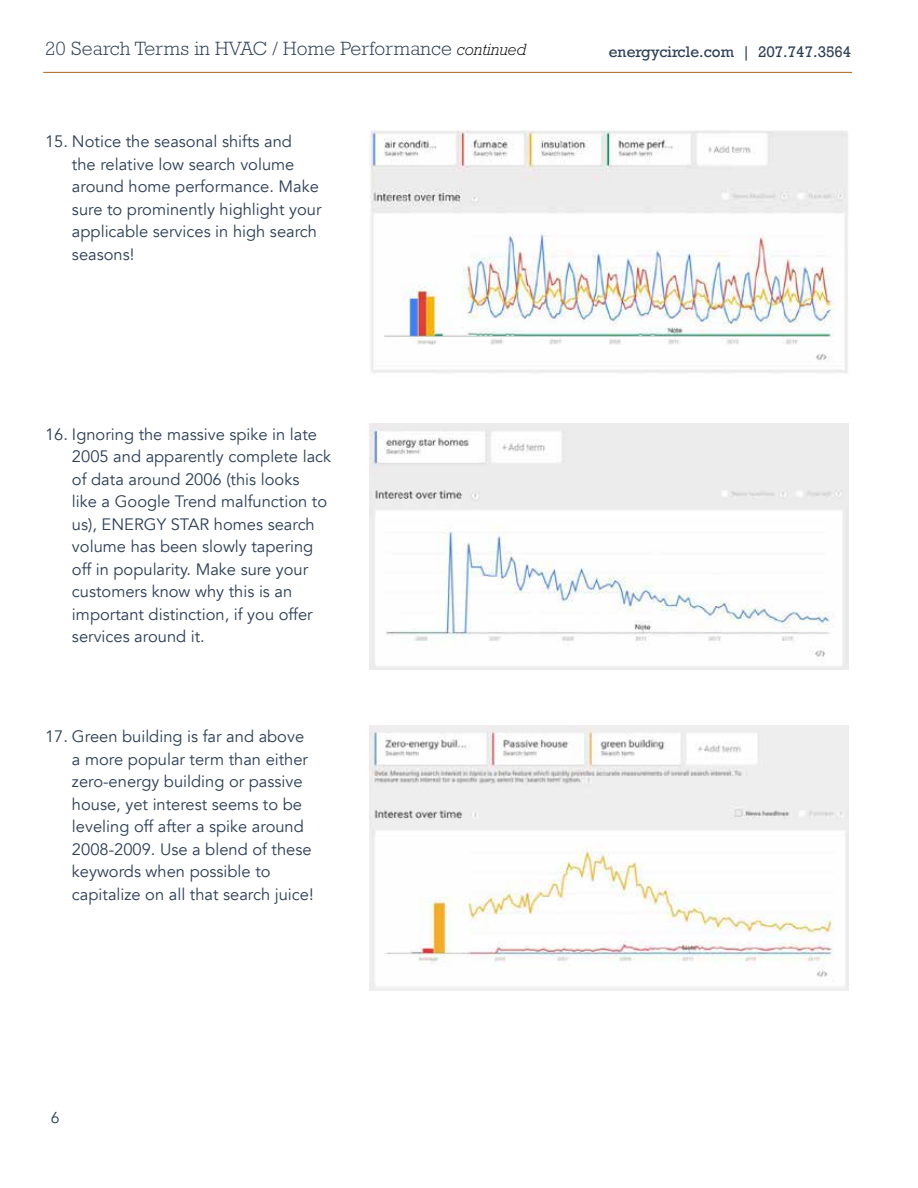
<style>
.page{position:relative;width:918px;height:1188px;background:#fff}
.page>*{position:absolute;margin:0;border:0;box-sizing:border-box;transform-origin:0 0}
.t1{font:300 19.5px "Rockwell";letter-spacing:.01em;color:#2e3f56}
.t2{font:16.5px/22.5px "Avenir";color:#2e3f56}
.t3{font:15.9px "Avenir";color:#2e3f56}
.t4{font:14.4px "Rockwell";color:#2e3f56}
.s1{font-style:italic;font-size:16.5px;color:#000}
</style>
<div class="page">
<img style="left:369px;top:130px;width:479px;height:243px">
<img style="left:369px;top:423px;width:480px;height:246px">
<img style="left:369px;top:726px;width:480px;height:264px">
<hr style="left:43px;top:72px;width:809px;height:1px;background:#aa691b">
<p class="t1" style="left:45px;top:37px;width:482px">20 Search Terms in HVAC / Home Performance <span class="s1">continued</span></p>
<p class="t4" style="left:609px;top:43px;width:244px">energycircle.com | 207.747.3564</p>
<p class="t2" style="left:72px;top:130px;width:251px;text-indent:-27px">15. Notice the seasonal shifts and<br>the relative low search volume around home performance. Make sure to prominently highlight your applicable services in high search seasons!</p>
<p class="t2" style="left:72px;top:423px;width:261px;text-indent:-27px">16. Ignoring the massive spike in late<br>2005 and apparently complete lack of data around 2006 (this looks<br>like a Google Trend malfunction to us), ENERGY STAR homes search volume has been slowly tapering off in popularity. Make sure your customers know why this is an important distinction, if you offer services around it.</p>
<p class="t2" style="left:72px;top:726px;width:243px;text-indent:-27px">17. Green building is far and above a more popular term than either zero-energy building or passive house, yet interest seems to be leveling off after a spike around<br>2008-2009. Use a blend of these keywords when possible to capitalize on all that search juice!</p>
<p class="t3" style="left:51px;top:1108px;width:10px">6</p>
</div>
